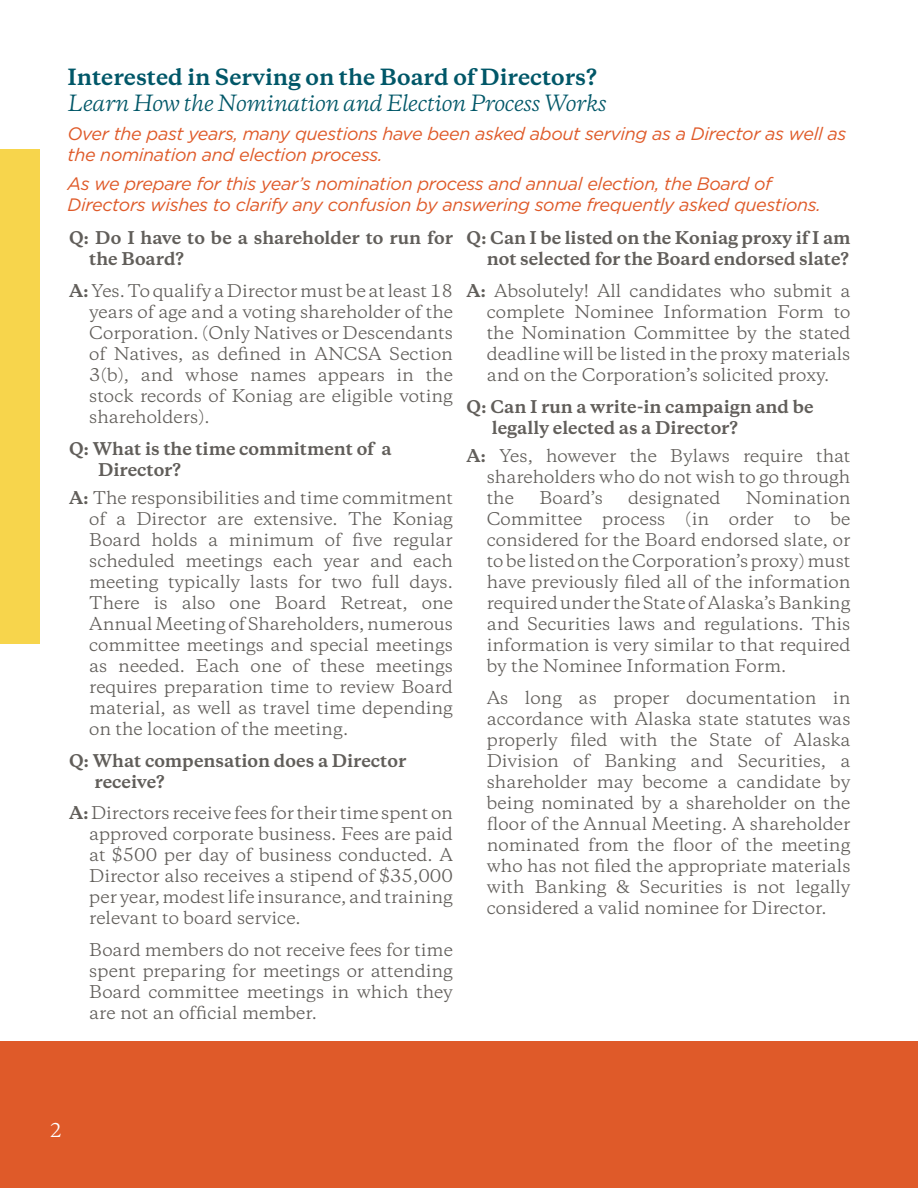
<style>
.page{position:relative;width:918px;height:1188px;background:#fff}
.page>*{position:absolute;margin:0;border:0;box-sizing:border-box;transform-origin:0 0}
.t1{font:italic 21px "Copernicus";letter-spacing:-.02em;color:#005768}
.t2{font:700 21px "Copernicus";color:#005768}
.t3{font:italic 18px/21.6px "Gotham";letter-spacing:-.02em;color:#df5a29}
.t4{font:18px "Copernicus";color:#fff}
.t5{font:16.5px/21px "Copernicus";color:#615e5a;text-align:justify}
.t6{font:700 16.5px/21px "Copernicus";color:#615e5a}
.s1{font-weight:700}
</style>
<div class="page">
<div style="left:0;top:149px;width:39px;height:494px;background:#f7d54c"></div>
<div style="left:0;top:1041px;width:918px;height:147px;background:#df5a29"></div>
<p class="t2" style="left:68px;top:63px;width:531px">Interested in Serving on the Board of Directors?</p>
<p class="t1" style="left:68px;top:89px;width:541px">Learn How the Nomination and Election Process Works</p>
<p class="t3" style="left:68px;top:122px;width:781px">Over the past years, many questions have been asked about serving as a Director as well as the nomination and election process.</p>
<p class="t3" style="left:68px;top:172px;width:755px">As we prepare for this year’s nomination process and annual election, the Board of<br>Directors wishes to clarify any confusion by answering some frequently asked questions.</p>
<p class="t6" style="left:89px;top:228px;width:365px;text-indent:-20px">Q: Do I have to be a shareholder to run for the Board?</p>
<p class="t5" style="left:89px;top:280px;width:365px;text-indent:-20px"><span class="s1">A:</span> Yes. To qualify a Director must be at least 18 years of age and a voting shareholder of the Corporation. (Only Natives or Descendants of Natives, as defined in ANCSA Section 3(b), and whose names appears in the stock records of Koniag are eligible voting shareholders).</p>
<p class="t6" style="left:98px;top:438px;width:295px;text-indent:-29px">Q: What is the time commitment of a<br>Director?</p>
<p class="t5" style="left:89px;top:487px;width:365px;text-indent:-20px"><span class="s1">A:</span> The responsibilities and time commitment of a Director are extensive. The Koniag Board holds a minimum of five regular scheduled meetings each year and each meeting typically lasts for two full days.<br>There is also one Board Retreat, one Annual Meeting of Shareholders, numerous committee meetings and special meetings as needed. Each one of these meetings requires preparation time to review Board material, as well as travel time depending on the location of the meeting.</p>
<p class="t6" style="left:94px;top:750px;width:313px;text-indent:-25px">Q: What compensation does a Director receive?</p>
<p class="t5" style="left:89px;top:803px;width:365px;text-indent:-20px"><span class="s1">A:</span> Directors receive fees for their time spent on approved corporate business. Fees are paid at $500 per day of business conducted. A Director also receives a stipend of $35,000 per year, modest life insurance, and training relevant to board service.</p>
<p class="t5" style="left:89px;top:939px;width:365px">Board members do not receive fees for time spent preparing for meetings or attending Board committee meetings in which they are not an official member.</p>
<p class="t6" style="left:467px;top:228px;width:386px;text-align:right">Q: Can I be listed on the Koniag proxy if I am not selected for the Board endorsed slate?</p>
<p class="t5" style="left:487px;top:281px;width:365px;text-indent:-20px"><span class="s1">A:</span> Absolutely! All candidates who submit a complete Nominee Information Form to the Nomination Committee by the stated deadline will be listed in the proxy materials and on the Corporation’s solicited proxy.</p>
<p class="t6" style="left:492px;top:396px;width:323px;text-indent:-25px">Q: Can I run a write-in campaign and be legally elected as a Director?</p>
<p class="t5" style="left:487px;top:445px;width:365px;text-indent:-20px"><span class="s1">A:</span> Yes, however the Bylaws require that shareholders who do not wish to go through the</p>
<p class="t5" style="left:539px;top:487px;width:65px">Board’s</p>
<p class="t5" style="left:628px;top:487px;width:94px">designated</p>
<p class="t5" style="left:487px;top:487px;width:365px;text-indent:259px">Nomination Committee process (in order to be considered for the Board endorsed slate, or to be listed on the Corporation’s proxy) must have previously filed all of the information required under the State of Alaska’s Banking and Securities laws and regulations. This information is very similar to that required by the Nominee Information Form.</p>
<p class="t5" style="left:487px;top:687px;width:365px">As long as proper documentation in accordance with Alaska state statutes was properly filed with the State of Alaska Division of Banking and Securities, a shareholder may become a candidate by being nominated by a shareholder on the floor of the Annual Meeting. A shareholder nominated from the floor of the meeting who has not filed the appropriate materials with Banking &amp; Securities is not legally considered a valid nominee for Director.</p>
<p class="t4" style="left:50px;top:1118px;width:14px">2</p>
</div>
